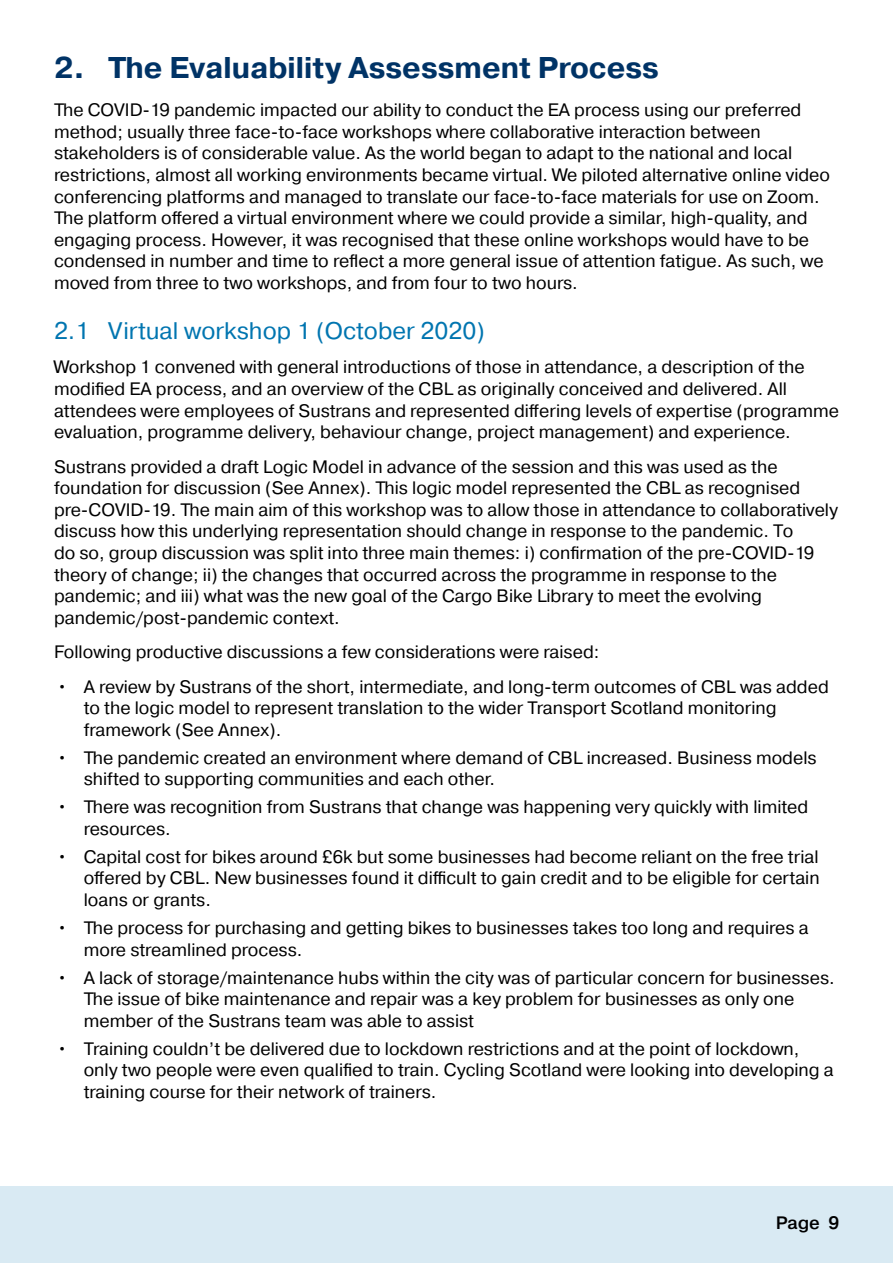
<style>
.page{position:relative;width:893px;height:1263px;background:#fff}
.page>*{position:absolute;margin:0;border:0;box-sizing:border-box;transform-origin:0 0}
.t1{font:700 30px "Pragmatica";color:#036}
.t2{font:24px "Pragmatica";color:#0075b0}
.t3{font:18px/21.6px "Pragmatica";color:#000}
.t4{font:500 18px "Pragmatica";color:#000}
</style>
<div class="page">
<div style="left:0;top:1186px;width:893px;height:77px;background:#d9eaf3"></div>
<h2 class="t1" style="left:54px;top:48px;width:606px">2. The Evaluability Assessment Process</h2>
<p class="t3" style="left:54px;top:100px;width:778px">The COVID-19 pandemic impacted our ability to conduct the EA process using our preferred method; usually three face-to-face workshops where collaborative interaction between stakeholders is of considerable value. As the world began to adapt to the national and local restrictions, almost all working environments became virtual. We piloted alternative online video conferencing platforms and managed to translate our face-to-face materials for use on Zoom.<br>The platform offered a virtual environment where we could provide a similar, high-quality, and engaging process. However, it was recognised that these online workshops would have to be condensed in number and time to reflect a more general issue of attention fatigue. As such, we moved from three to two workshops, and from four to two hours.</p>
<h3 class="t2" style="left:54px;top:316px;width:433px">2.1 Virtual workshop 1 (October 2020)</h3>
<p class="t3" style="left:54px;top:357px;width:786px">Workshop 1 convened with general introductions of those in attendance, a description of the modified EA process, and an overview of the CBL as originally conceived and delivered. All attendees were employees of Sustrans and represented differing levels of expertise (programme evaluation, programme delivery, behaviour change, project management) and experience.</p>
<p class="t3" style="left:54px;top:456px;width:786px">Sustrans provided a draft Logic Model in advance of the session and this was used as the foundation for discussion (See Annex). This logic model represented the CBL as recognised pre-COVID-19. The main aim of this workshop was to allow those in attendance to collaboratively discuss how this underlying representation should change in response to the pandemic. To<br>do so, group discussion was split into three main themes: i) confirmation of the pre-COVID-19 theory of change; ii) the changes that occurred across the programme in response to the pandemic; and iii) what was the new goal of the Cargo Bike Library to meet the evolving pandemic/post-pandemic context.</p>
<p class="t3" style="left:54px;top:641px;width:547px">Following productive discussions a few considerations were raised:</p>
<p class="t3" style="left:84px;top:676px;width:746px;text-indent:-27px">• A review by Sustrans of the short, intermediate, and long-term outcomes of CBL was added to the logic model to represent translation to the wider Transport Scotland monitoring framework (See Annex).</p>
<p class="t3" style="left:84px;top:747px;width:734px;text-indent:-27px">• The pandemic created an environment where demand of CBL increased. Business models shifted to supporting communities and each other.</p>
<p class="t3" style="left:84px;top:797px;width:726px;text-indent:-27px">• There was recognition from Sustrans that change was happening very quickly with limited resources.</p>
<p class="t3" style="left:84px;top:846px;width:737px;text-align:justify;text-indent:-27px">• Capital cost for bikes around £6k but some businesses had become reliant on the free trial offered by CBL. New businesses found it difficult to gain credit and to be eligible for certain loans or grants.</p>
<p class="t3" style="left:84px;top:917px;width:726px;text-indent:-27px">• The process for purchasing and getting bikes to businesses takes too long and requires a more streamlined process.</p>
<p class="t3" style="left:84px;top:967px;width:752px;text-indent:-27px">• A lack of storage/maintenance hubs within the city was of particular concern for businesses.<br>The issue of bike maintenance and repair was a key problem for businesses as only one member of the Sustrans team was able to assist</p>
<p class="t3" style="left:84px;top:1038px;width:752px;text-indent:-27px">• Training couldn’t be delivered due to lockdown restrictions and at the point of lockdown, only two people were even qualified to train. Cycling Scotland were looking into developing a training course for their network of trainers.</p>
<p class="t4" style="left:776px;top:1211px;width:65px">Page 9</p>
</div>
